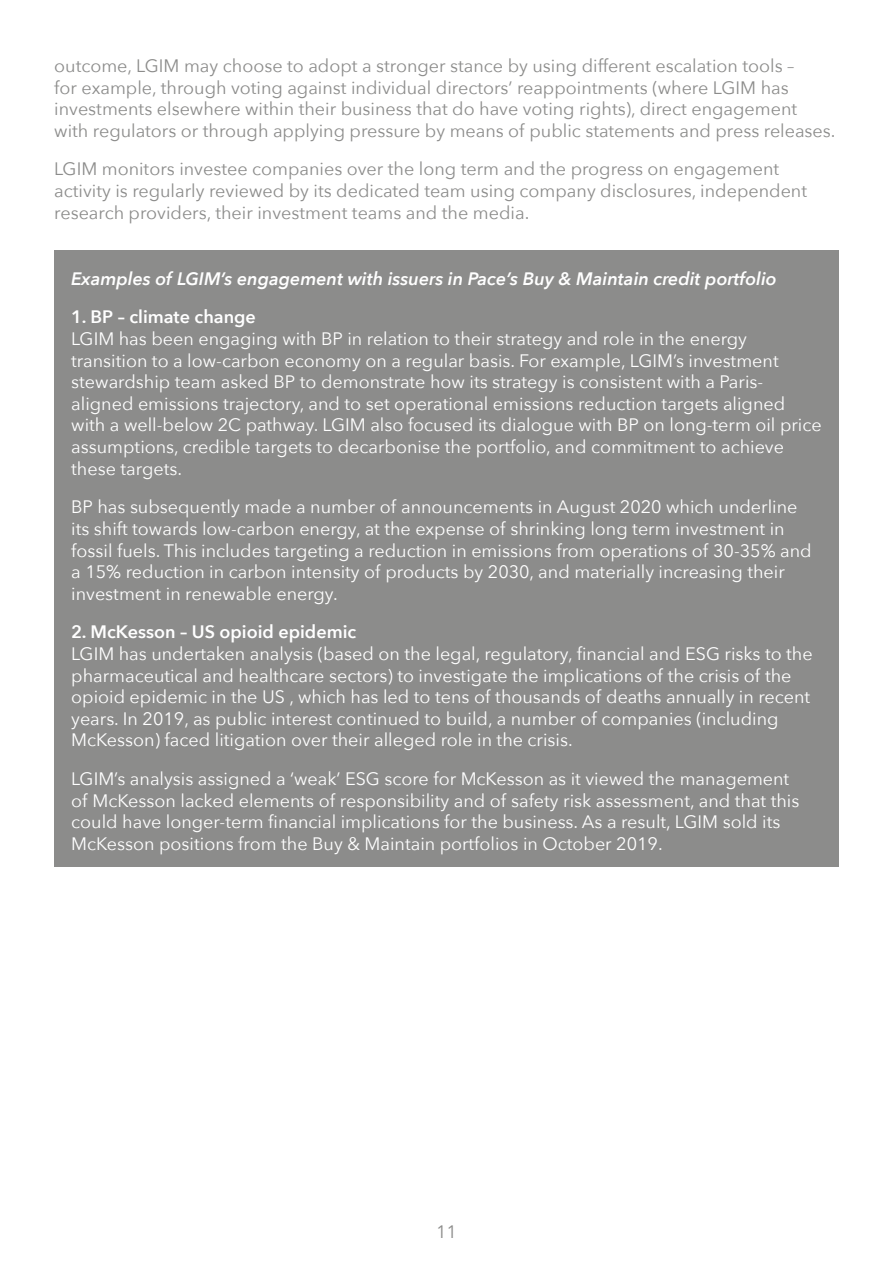
<style>
.page{position:relative;width:893px;height:1263px;background:#fff}
.page>*{position:absolute;margin:0;border:0;box-sizing:border-box;transform-origin:0 0}
.t1{font:18px/21.6px "Avenir Next";color:#fff}
.t2{font:18px/21.6px "Avenir Next";color:#8c8c8b}
.t3{font:italic 600 18px "Avenir Next";color:#fff}
.t4{font:600 18px "Avenir Next";color:#fff}
</style>
<div class="page">
<div style="left:54px;top:250px;width:785px;height:617px;background:#8c8c8b"></div>
<p class="t2" style="left:54px;top:54px;width:783px">outcome, LGIM may choose to adopt a stronger stance by using different escalation tools –<br>for example, through voting against individual directors’ reappointments (where LGIM has investments elsewhere within their business that do have voting rights), direct engagement with regulators or through applying pressure by means of public statements and press releases.</p>
<p class="t2" style="left:54px;top:158px;width:755px">LGIM monitors investee companies over the long term and the progress on engagement activity is regularly reviewed by its dedicated team using company disclosures, independent research providers, their investment teams and the media.</p>
<p class="t3" style="left:71px;top:263px;width:707px">Examples of LGIM’s engagement with issuers in Pace’s Buy &amp; Maintain credit portfolio</p>
<p class="t4" style="left:71px;top:302px;width:186px">1. BP – climate change</p>
<p class="t1" style="left:71px;top:327px;width:752px">LGIM has been engaging with BP in relation to their strategy and role in the energy transition to a low-carbon economy on a regular basis. For example, LGIM’s investment stewardship team asked BP to demonstrate how its strategy is consistent with a Paris&shy;aligned emissions trajectory, and to set operational emissions reduction targets aligned with a well-below 2C pathway. LGIM also focused its dialogue with BP on long-term oil price assumptions, credible targets to decarbonise the portfolio, and commitment to achieve these targets.</p>
<p class="t1" style="left:71px;top:495px;width:742px">BP has subsequently made a number of announcements in August 2020 which underline its shift towards low-carbon energy, at the expense of shrinking long term investment in fossil fuels. This includes targeting a reduction in emissions from operations of 30-35% and a 15% reduction in carbon intensity of products by 2030, and materially increasing their investment in renewable energy.</p>
<p class="t4" style="left:71px;top:617px;width:287px">2. McKesson – US opioid epidemic</p>
<p class="t1" style="left:71px;top:642px;width:743px">LGIM has undertaken analysis (based on the legal, regulatory, financial and ESG risks to the pharmaceutical and healthcare sectors) to investigate the implications of the crisis of the opioid epidemic in the US , which has led to tens of thousands of deaths annually in recent years. In 2019, as public interest continued to build, a number of companies (including McKesson) faced litigation over their alleged role in the crisis.</p>
<p class="t1" style="left:71px;top:767px;width:730px">LGIM’s analysis assigned a ‘weak’ ESG score for McKesson as it viewed the management of McKesson lacked elements of responsibility and of safety risk assessment, and that this could have longer-term financial implications for the business. As a result, LGIM sold its McKesson positions from the Buy &amp; Maintain portfolios in October 2019.</p>
<p class="t2" style="left:436px;top:1220px;width:22px">11</p>
</div>
